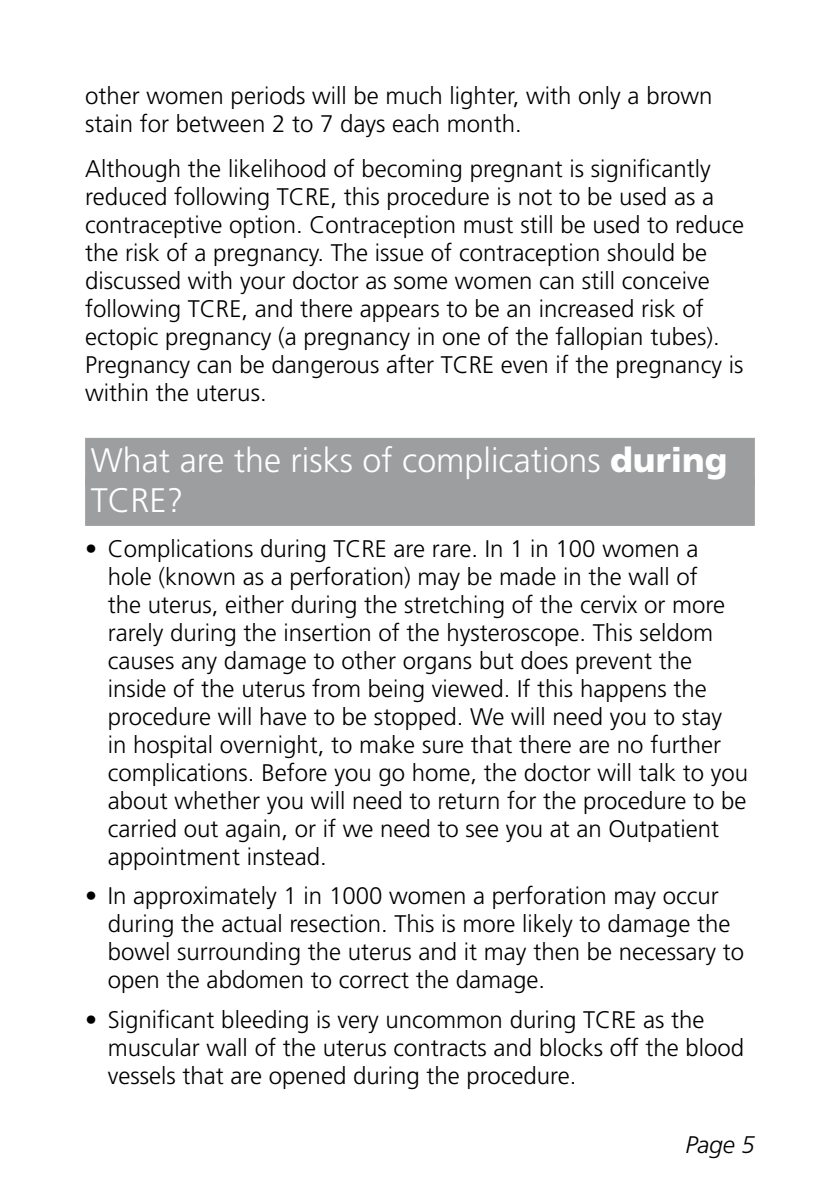
<style>
.page{position:relative;width:840px;height:1191px;background:#fff}
.page>*{position:absolute;margin:0;border:0;box-sizing:border-box;transform-origin:0 0}
.t1{font:300 34px/40px "Frutiger";color:#fff}
.t2{font:300 24px/28px "Frutiger";color:#000}
.t3{font:italic 300 24px "Frutiger";color:#000}
.s1{font-weight:900}
</style>
<div class="page">
<div style="left:85px;top:438px;width:669px;height:48px;background:#9c9e9f"></div>
<div style="left:85px;top:478px;width:669px;height:48px;background:#9c9e9f"></div>
<p class="t2" style="left:85px;top:82px;width:628px">other women periods will be much lighter, with only a brown stain for between 2 to 7 days each month.</p>
<p class="t2" style="left:85px;top:155px;width:660px">Although the likelihood of becoming pregnant is significantly reduced following TCRE, this procedure is not to be used as a contraceptive option. Contraception must still be used to reduce the risk of a pregnancy. The issue of contraception should be discussed with your doctor as some women can still conceive following TCRE, and there appears to be an increased risk of ectopic pregnancy (a pregnancy in one of the fallopian tubes).<br>Pregnancy can be dangerous after TCRE even if the pregnancy is within the uterus.</p>
<h1 class="t1" style="left:91px;top:440px;width:638px">What are the risks of complications <span class="s1">during<br></span>TCRE?</h1>
<p class="t2" style="left:108px;top:534px;width:641px;text-indent:-23px">• Complications during TCRE are rare. In 1 in 100 women a hole (known as a perforation) may be made in the wall of<br>the uterus, either during the stretching of the cervix or more rarely during the insertion of the hysteroscope. This seldom causes any damage to other organs but does prevent the inside of the uterus from being viewed. If this happens the procedure will have to be stopped. We will need you to stay<br>in hospital overnight, to make sure that there are no further complications. Before you go home, the doctor will talk to you about whether you will need to return for the procedure to be carried out again, or if we need to see you at an Outpatient appointment instead.</p>
<p class="t2" style="left:108px;top:882px;width:637px;text-indent:-23px">• In approximately 1 in 1000 women a perforation may occur during the actual resection. This is more likely to damage the bowel surrounding the uterus and it may then be necessary to open the abdomen to correct the damage.</p>
<p class="t2" style="left:108px;top:1005px;width:637px;text-indent:-23px">• Significant bleeding is very uncommon during TCRE as the muscular wall of the uterus contracts and blocks off the blood vessels that are opened during the procedure.</p>
<p class="t3" style="left:685px;top:1131px;width:71px">Page 5</p>
</div>
